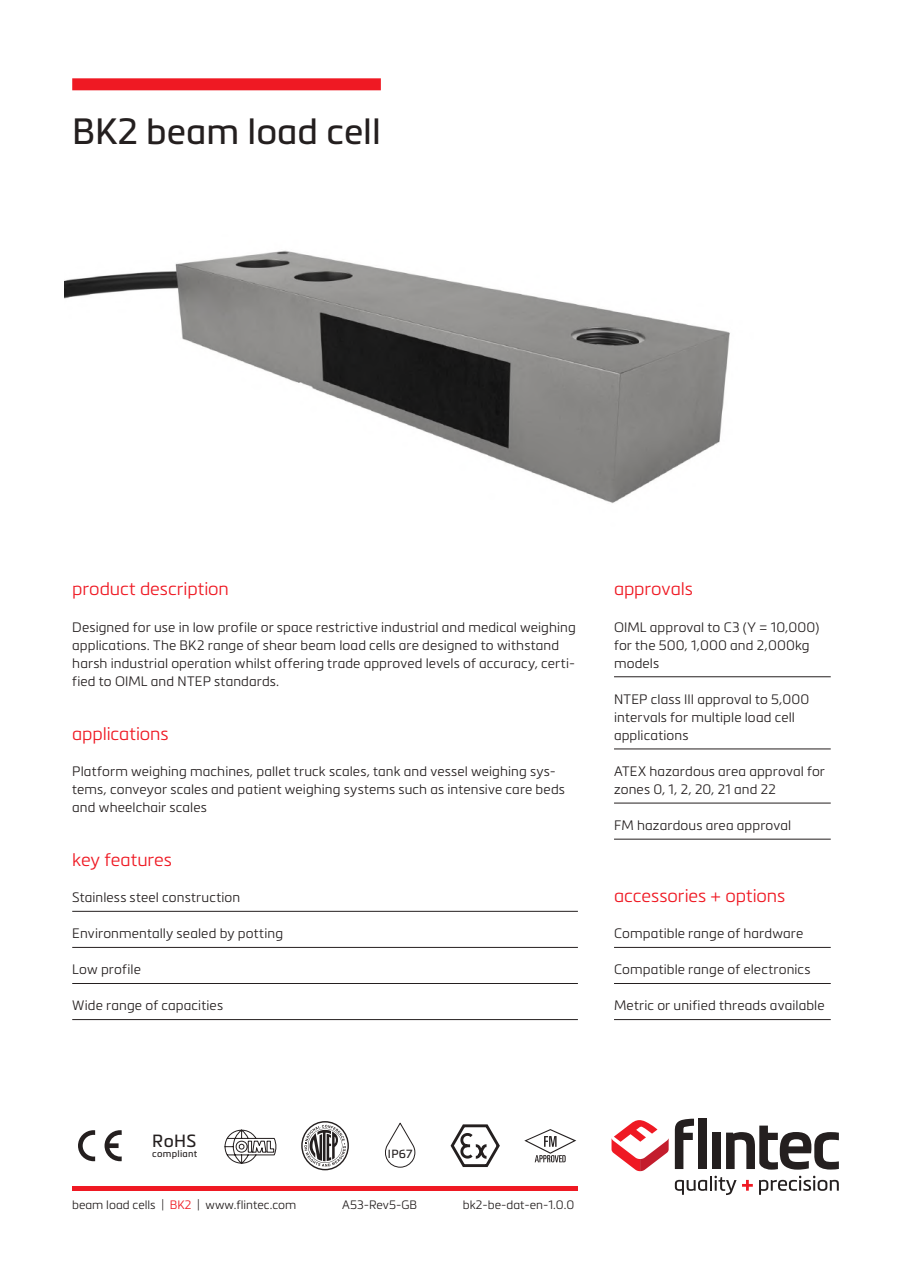
<style>
.page{position:relative;width:903px;height:1263px;background:#fff}
.page>*{position:absolute;margin:0;border:0;box-sizing:border-box;transform-origin:0 0}
.t1{font:36px "Metronic Pro";color:#241f1f}
.t2{font:300 18px "Metronic Pro";letter-spacing:-.005em;color:#ef1923}
.t3{font:17.4px "Metronic Pro";color:#241f1f}
.t4{font:300 13.5px/18px "Metronic Pro";letter-spacing:.01em;color:#241f1f}
.t5{font:300 12px "Metronic Pro";color:#241f1f}
.t6{font:11.7px "Metronic Pro";color:#241f1f}
.t7{font:9.45px "Metronic Pro";letter-spacing:.025em;color:#241f1f}
.s1{color:#ef1923}
</style>
<div class="page">
<svg style="left:674px;top:1176px;width:78px;height:19px"></svg>
<svg style="left:759px;top:1176px;width:79px;height:19px"></svg>
<svg style="left:674px;top:1119px;width:19px;height:50px"></svg>
<div style="left:698px;top:1119px;width:8px;height:50px;background:#241f1f"></div>
<div style="left:712px;top:1133px;width:8px;height:36px;background:#241f1f"></div>
<svg style="left:726px;top:1125px;width:112px;height:44px"></svg>
<svg style="left:611px;top:1120px;width:57px;height:51px"></svg>
<div style="left:72px;top:1186px;width:505px;height:5px;background:#ef1923"></div>
<svg style="left:104px;top:1130px;width:18px;height:31px"></svg>
<svg style="left:78px;top:1130px;width:17px;height:31px"></svg>
<svg style="left:224px;top:1129px;width:52px;height:35px"></svg>
<svg style="left:301px;top:1121px;width:48px;height:49px"></svg>
<svg style="left:385px;top:1122px;width:30px;height:46px"></svg>
<svg style="left:450px;top:1124px;width:50px;height:43px"></svg>
<svg style="left:524px;top:1129px;width:52px;height:33px"></svg>
<img style="left:65px;top:78px;width:665px;height:426px">
<div style="left:72px;top:78px;width:308px;height:12px;background:#ef1923"></div>
<hr style="left:72px;top:911px;width:505px;height:1px;background:#241f1f">
<hr style="left:72px;top:947px;width:505px;height:1px;background:#241f1f">
<hr style="left:72px;top:983px;width:505px;height:1px;background:#241f1f">
<hr style="left:72px;top:1019px;width:505px;height:1px;background:#241f1f">
<hr style="left:613px;top:676px;width:217px;height:1px;background:#241f1f">
<hr style="left:613px;top:749px;width:217px;height:1px;background:#241f1f">
<hr style="left:613px;top:803px;width:217px;height:1px;background:#241f1f">
<hr style="left:613px;top:839px;width:217px;height:1px;background:#241f1f">
<hr style="left:613px;top:947px;width:217px;height:1px;background:#241f1f">
<hr style="left:613px;top:983px;width:217px;height:1px;background:#241f1f">
<hr style="left:613px;top:1019px;width:217px;height:1px;background:#241f1f">
<h1 class="t1" style="left:72px;top:106px;width:310px">BK2 beam load cell</h1>
<h2 class="t2" style="left:72px;top:577px;width:158px">product description</h2>
<p class="t4" style="left:72px;top:617px;width:505px">Designed for use in low profile or space restrictive industrial and medical weighing applications. The BK2 range of shear beam load cells are designed to withstand harsh industrial operation whilst offering trade approved levels of accuracy, certi&shy;fied to OIML and NTEP standards.</p>
<h2 class="t2" style="left:72px;top:721px;width:98px">applications</h2>
<p class="t4" style="left:72px;top:761px;width:494px">Platform weighing machines, pallet truck scales, tank and vessel weighing sys&shy;tems, conveyor scales and patient weighing systems such as intensive care beds and wheelchair scales</p>
<h2 class="t2" style="left:72px;top:847px;width:101px">key features</h2>
<p class="t4" style="left:72px;top:888px;width:169px">Stainless steel construction</p>
<p class="t4" style="left:72px;top:924px;width:212px">Environmentally sealed by potting</p>
<p class="t4" style="left:72px;top:960px;width:70px">Low profile</p>
<p class="t4" style="left:72px;top:996px;width:152px">Wide range of capacities</p>
<h2 class="t2" style="left:613px;top:577px;width:80px">approvals</h2>
<p class="t4" style="left:613px;top:617px;width:207px">OIML approval to C3 (Y = 10,000) for the 500, 1,000 and 2,000kg models</p>
<p class="t4" style="left:613px;top:689px;width:197px">NTEP class III approval to 5,000 intervals for multiple load cell applications</p>
<p class="t4" style="left:613px;top:761px;width:212px">ATEX hazardous area approval for zones 0, 1, 2, 20, 21 and 22</p>
<p class="t4" style="left:613px;top:816px;width:179px">FM hazardous area approval</p>
<h2 class="t2" style="left:613px;top:884px;width:173px">accessories + options</h2>
<p class="t4" style="left:613px;top:924px;width:191px">Compatible range of hardware</p>
<p class="t4" style="left:613px;top:960px;width:198px">Compatible range of electronics</p>
<p class="t4" style="left:613px;top:996px;width:212px">Metric or unified threads available</p>
<p class="t3" style="left:152px;top:1128px;width:46px">RoHS</p>
<p class="t7" style="left:152px;top:1147px;width:46px">compliant</p>
<p class="t6" style="left:388px;top:1145px;width:26px">IP67</p>
<p class="t5" style="left:72px;top:1196px;width:225px">beam load cells | <span class="s1">BK2</span> | www.flintec.com</p>
<p class="t5" style="left:342px;top:1196px;width:76px">A53-Rev5-GB</p>
<p class="t5" style="left:462px;top:1196px;width:113px">bk2-be-dat-en-1.0.0</p>
</div>
